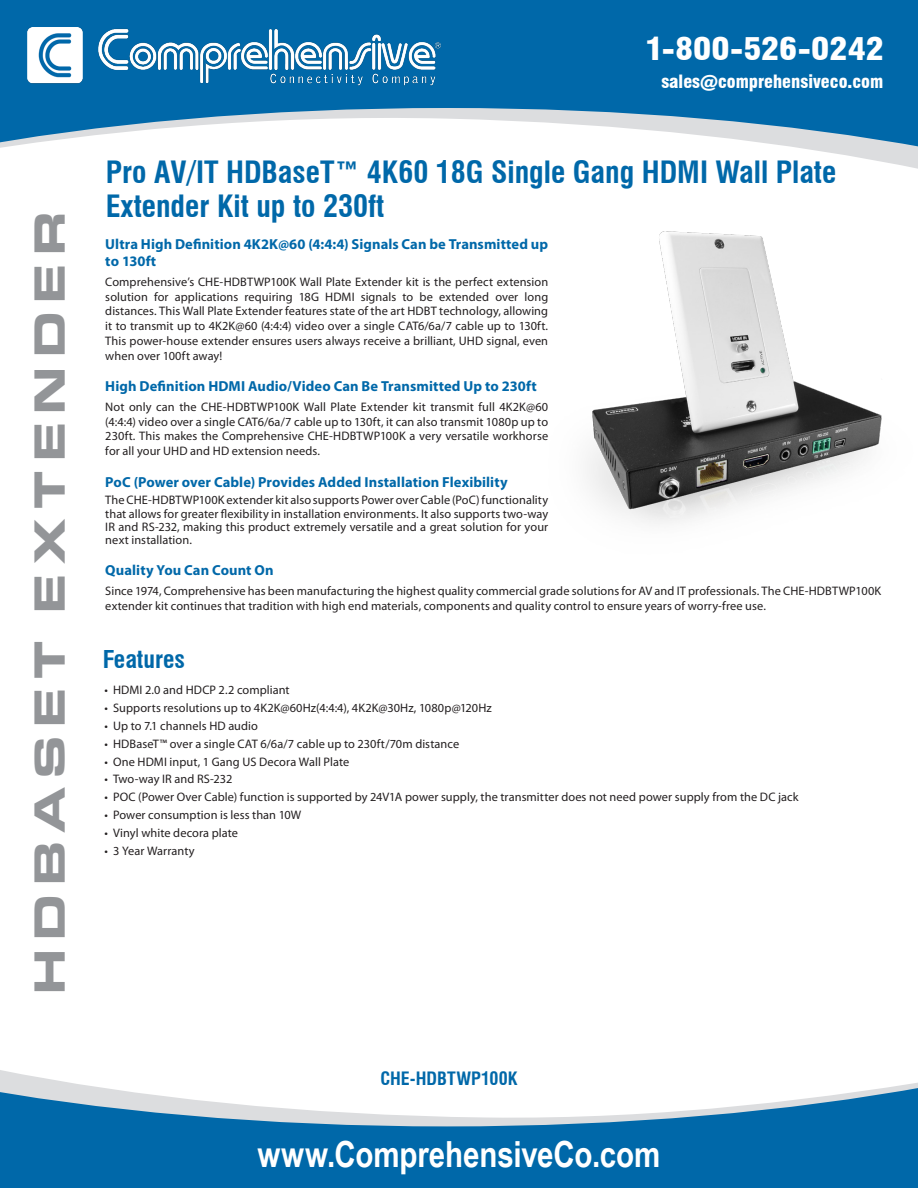
<style>
.page{position:relative;width:918px;height:1188px;background:#fff}
.page>*{position:absolute;margin:0;border:0;box-sizing:border-box;transform-origin:0 0}
.t1{font:45px "Eurostile T Blac Exte";letter-spacing:.165em;color:#939598}
.t2{font:700 36px "Arial Narrow";letter-spacing:-.005em;color:#fff}
.t3{font:900 condensed 30.45px "Swiss 721 BT";color:#fff;scale:1.11 1}
.t4{font:700 condensed 30px/34.5px "Swiss 721 BT";color:#0068a9}
.t5{font:700 condensed 24px "Swiss 721 BT";color:#0068a9}
.t6{font:700 condensed 18px "Swiss 721 BT";letter-spacing:.005em;color:#0068a9}
.t7{font:900 condensed 17.85px "Swiss 721 BT";color:#fff}
.Product_Descriptio{font:700 14.55px/17.4px "Myriad Pro";letter-spacing:.005em;color:#0068a9}
.Product_Descriptio-2{font:12.3px/14.9px "Myriad Pro";letter-spacing:.005em;color:#231f20;text-align:justify}
</style>
<div class="page">
<svg style="left:0;top:1070px;width:918px;height:14px"></svg>
<svg style="left:814px;top:150px;width:104px;height:19px"></svg>
<svg style="left:0;top:0;width:918px;height:150px;fill:#0068a9"></svg>
<svg style="left:0;top:1084px;width:918px;height:104px;fill:#0068a9"></svg>
<img style="left:587px;top:231px;width:295px;height:293px">
<img style="left:27px;top:27px;width:415px;height:59px">
<p class="t1" style="left:24px;top:995px;width:786px;rotate:-90deg">HDBASET EXTENDER</p>
<p class="t3" style="left:645px;top:31px;width:217px">1-800-526-0242</p>
<p class="t7" style="left:661px;top:70px;width:223px">sales@comprehensiveco.com</p>
<p class="t4" style="left:106px;top:154px;width:732px">Pro AV/IT HDBaseT™ 4K60 18G Single Gang HDMI Wall Plate<br>Extender Kit up to 230ft</p>
<p class="Product_Descriptio" style="left:105px;top:235px;width:444px">Ultra High Definition 4K2K@60 (4:4:4) Signals Can be Transmitted up to 130ft</p>
<p class="Product_Descriptio-2" style="left:105px;top:274px;width:444px">Comprehensive’s CHE-HDBTWP100K Wall Plate Extender kit is the perfect extension solution for applications requiring 18G HDMI signals to be extended over long distances. This Wall Plate Extender features state of the art HDBT technology, allowing it to transmit up to 4K2K@60 (4:4:4) video over a single CAT6/6a/7 cable up to 130ft.<br>This power-house extender ensures users always receive a brilliant, UHD signal, even when over 100ft away!</p>
<p class="Product_Descriptio" style="left:105px;top:377px;width:433px">High Definition HDMI Audio/Video Can Be Transmitted Up to 230ft</p>
<p class="Product_Descriptio-2" style="left:105px;top:399px;width:444px">Not only can the CHE-HDBTWP100K Wall Plate Extender kit transmit full 4K2K@60 (4:4:4) video over a single CAT6/6a/7 cable up to 130ft, it can also transmit 1080p up to 230ft. This makes the Comprehensive CHE-HDBTWP100K a very versatile workhorse for all your UHD and HD extension needs.</p>
<p class="Product_Descriptio" style="left:105px;top:473px;width:404px">PoC (Power over Cable) Provides Added Installation Flexibility</p>
<p class="Product_Descriptio-2" style="left:105px;top:494px;width:444px;line-height:13px">The CHE-HDBTWP100K extender kit also supports Power over Cable (PoC) functionality that allows for greater flexibility in installation environments. It also supports two-way IR and RS-232, making this product extremely versatile and a great solution for your next installation.</p>
<p class="Product_Descriptio" style="left:105px;top:561px;width:170px">Quality You Can Count On</p>
<p class="Product_Descriptio-2" style="left:105px;top:583px;width:777px">Since 1974, Comprehensive has been manufacturing the highest quality commercial grade solutions for AV and IT professionals. The CHE-HDBTWP100K extender kit continues that tradition with high end materials, components and quality control to ensure years of worry-free use.</p>
<p class="t5" style="left:103px;top:645px;width:84px">Features</p>
<p class="Product_Descriptio-2" style="left:104px;top:682px;width:187px">• HDMI 2.0 and HDCP 2.2 compliant</p>
<p class="Product_Descriptio-2" style="left:104px;top:700px;width:389px">• Supports resolutions up to 4K2K@60Hz(4:4:4), 4K2K@30Hz, 1080p@120Hz</p>
<p class="Product_Descriptio-2" style="left:104px;top:718px;width:155px">• Up to 7.1 channels HD audio</p>
<p class="Product_Descriptio-2" style="left:104px;top:736px;width:356px">• HDBaseT™ over a single CAT 6/6a/7 cable up to 230ft/70m distance</p>
<p class="Product_Descriptio-2" style="left:104px;top:754px;width:246px">• One HDMI input, 1 Gang US Decora Wall Plate</p>
<p class="Product_Descriptio-2" style="left:104px;top:772px;width:130px">• Two-way IR and RS-232</p>
<p class="Product_Descriptio-2" style="left:104px;top:790px;width:696px">• POC (Power Over Cable) function is supported by 24V1A power supply, the transmitter does not need power supply from the DC jack</p>
<p class="Product_Descriptio-2" style="left:104px;top:807px;width:199px">• Power consumption is less than 10W</p>
<p class="Product_Descriptio-2" style="left:104px;top:825px;width:135px">• Vinyl white decora plate</p>
<p class="Product_Descriptio-2" style="left:104px;top:843px;width:92px">• 3 Year Warranty</p>
<p class="t6" style="left:380px;top:1068px;width:139px">CHE-HDBTWP100K</p>
<p class="t2" style="left:257px;top:1127px;width:405px">www.ComprehensiveCo.com</p>
</div>
